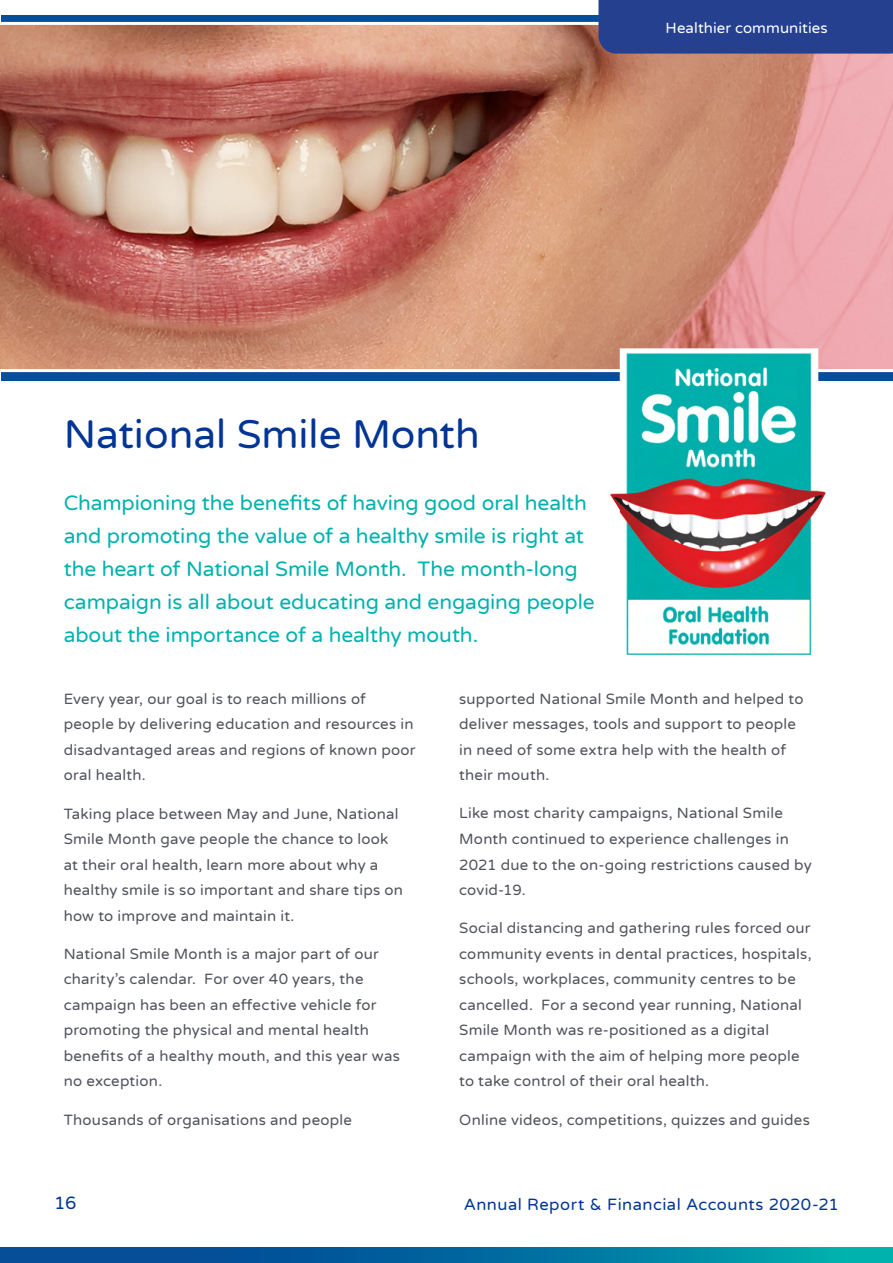
<style>
.page{position:relative;width:893px;height:1263px;background:#fff}
.page>*{position:absolute;margin:0;border:0;box-sizing:border-box;transform-origin:0 0}
.t1{font:40.5px "Varela Round";color:#003595}
.t2{font:21px/33px "Varela Round";letter-spacing:-.005em;color:#00b2ad}
.t3{font:18px "Varela Round";color:#003595}
.t4{font:16.5px "Varela Round";letter-spacing:.03em;color:#003595}
.t5{font:15px/25.5px "Varela Round";letter-spacing:.015em;color:#50535c}
.t6{font:15px "Varela Round";letter-spacing:.005em;color:#fff}
</style>
<div class="page">
<svg style="left:0;top:1247px;width:893px;height:16px;background:#016fa0"></svg>
<div style="left:1px;top:15px;width:892px;height:366px;background:#074e98"></div>
<svg style="left:0;top:22px;width:893px;height:350px;background:#c98978"></svg>
<img style="left:606px;top:348px;width:223px;height:307px">
<div style="left:598px;top:0;width:295px;height:54px;background:#25408f"></div>
<p class="t6" style="left:666px;top:18px;width:164px">Healthier communities</p>
<h1 class="t1" style="left:64px;top:407px;width:417px">National Smile Month</h1>
<p class="t2" style="left:64px;top:485px;width:533px">Championing the benefits of having good oral health and promoting the value of a healthy smile is right at the heart of National Smile Month. The month-long campaign is all about educating and engaging people about the importance of a healthy mouth.</p>
<p class="t5" style="left:64px;top:685px;width:353px">Every year, our goal is to reach millions of people by delivering education and resources in disadvantaged areas and regions of known poor oral health.</p>
<p class="t5" style="left:64px;top:800px;width:341px">Taking place between May and June, National Smile Month gave people the chance to look at their oral health, learn more about why a healthy smile is so important and share tips on how to improve and maintain it.</p>
<p class="t5" style="left:64px;top:940px;width:338px">National Smile Month is a major part of our charity’s calendar. For over 40 years, the campaign has been an effective vehicle for promoting the physical and mental health benefits of a healthy mouth, and this year was no exception.</p>
<p class="t5" style="left:64px;top:1106px;width:290px">Thousands of organisations and people</p>
<p class="t5" style="left:459px;top:685px;width:346px">supported National Smile Month and helped to deliver messages, tools and support to people in need of some extra help with the health of their mouth.</p>
<p class="t5" style="left:459px;top:800px;width:354px">Like most charity campaigns, National Smile Month continued to experience challenges in 2021 due to the on-going restrictions caused by covid-19.</p>
<p class="t5" style="left:459px;top:915px;width:354px">Social distancing and gathering rules forced our community events in dental practices, hospitals, schools, workplaces, community centres to be cancelled. For a second year running, National Smile Month was re-positioned as a digital campaign with the aim of helping more people to take control of their oral health.</p>
<p class="t5" style="left:459px;top:1106px;width:352px">Online videos, competitions, quizzes and guides</p>
<p class="t3" style="left:54px;top:1190px;width:24px">16</p>
<p class="t4" style="left:464px;top:1193px;width:377px">Annual Report &amp; Financial Accounts 2020-21</p>
</div>
